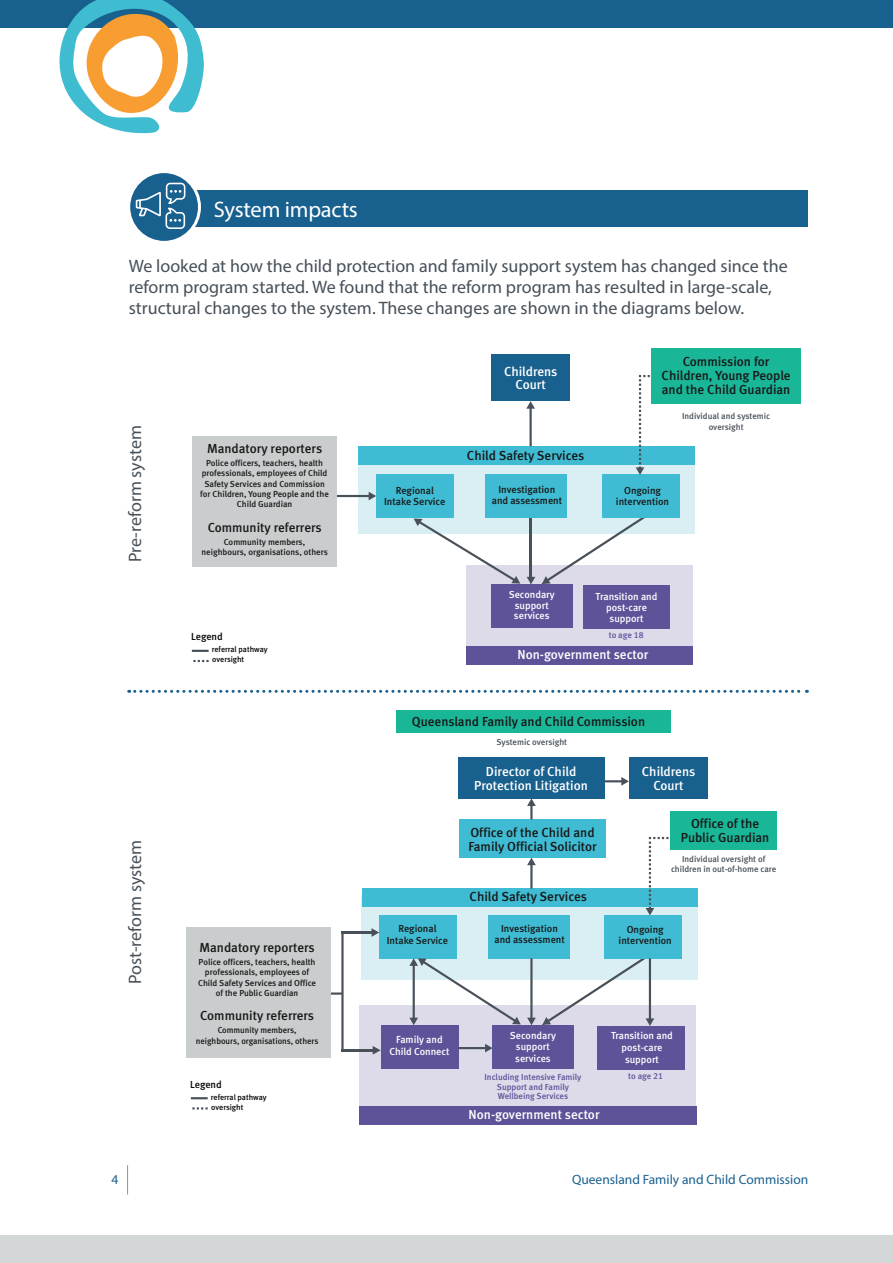
<style>
.page{position:relative;width:893px;height:1263px;background:#fff}
.page>*{position:absolute;margin:0;border:0;box-sizing:border-box;transform-origin:0 0}
.Heading_2{font:22.5px "Myriad Pro";letter-spacing:-.01em;color:#fff}
.Section_Intro{font:18px/21px "Myriad Pro";color:#465059}
.Heading_3{font:18px "Myriad Pro";color:#465059}
.t1{font:13.5px "Myriad Pro";color:#18608e}
.t2{font:13.05px/13.8px "Meta Medium LF";color:#181818;text-align:center}
.t3{font:13.05px/13.8px "Meta Medium LF";color:#fff;text-align:center}
.t4{font:10.2px/10.9px "Meta Medium LF";color:#181818;text-align:center}
.t5{font:10.2px/11.7px "Meta Medium LF";color:#fff;text-align:center}
.t6{font:10.2px "Meta Medium LF";letter-spacing:-.005em;color:#050504}
.t7{font:8.7px/10.5px "Meta Medium LF";color:#181818;text-align:center}
.t8{font:8.7px/10.5px "Meta Medium LF";color:#485159;text-align:center}
.t9{font:8.7px/9.4px "Meta Medium LF";color:#5e5299;text-align:center}
.t10{font:7.95px/10.2px "Meta Medium LF";letter-spacing:-.005em;color:#050504}
</style>
<div class="page">
<div style="left:0;top:1235px;width:893px;height:28px;background:#d4d7d8"></div>
<div style="left:0;top:0;width:893px;height:28px;background:#18608e"></div>
<svg style="left:127px;top:1165px;width:1px;height:29px"></svg>
<svg style="left:59px;top:0;width:145px;height:134px"></svg>
<div style="left:358px;top:457px;width:337px;height:76px;background:#daeff4"></div>
<div style="left:358px;top:446px;width:337px;height:19px;background:#3fbcd3"></div>
<div style="left:466px;top:565px;width:227px;height:92px;background:#dddaea"></div>
<svg style="left:542px;top:518px;width:104px;height:66px"></svg>
<div style="left:377px;top:475px;width:77px;height:43px;background:#3fbcd3"></div>
<div style="left:486px;top:475px;width:81px;height:43px;background:#3fbcd3"></div>
<div style="left:602px;top:475px;width:78px;height:43px;background:#3fbcd3"></div>
<div style="left:491px;top:584px;width:81px;height:44px;background:#5e5299"></div>
<div style="left:583px;top:585px;width:86px;height:44px;background:#5e5299"></div>
<div style="left:466px;top:646px;width:227px;height:18px;background:#5e5299"></div>
<svg style="left:414px;top:518px;width:106px;height:66px"></svg>
<hr style="left:530px;top:518px;width:2px;height:60px;background:#485159">
<svg style="left:527px;top:577px;width:8px;height:7px"></svg>
<hr style="left:319px;top:495px;width:51px;height:2px;background:#485159">
<svg style="left:369px;top:492px;width:7px;height:8px"></svg>
<svg style="left:192px;top:650px;width:17px;height:2px"></svg>
<svg style="left:193px;top:660px;width:16px;height:2px"></svg>
<svg style="left:636px;top:375px;width:31px;height:100px"></svg>
<div style="left:651px;top:348px;width:149px;height:56px;background:#19b698"></div>
<div style="left:491px;top:355px;width:79px;height:46px;background:#18608e"></div>
<hr style="left:529px;top:407px;width:3px;height:39px;background:#485159">
<svg style="left:526px;top:401px;width:9px;height:8px"></svg>
<div style="left:192px;top:436px;width:145px;height:131px;background:#cacdcd"></div>
<div style="left:361px;top:895px;width:337px;height:84px;background:#daeff4"></div>
<div style="left:362px;top:888px;width:336px;height:18px;background:#3fbcd3"></div>
<div style="left:360px;top:1005px;width:336px;height:117px;background:#dddaea"></div>
<div style="left:458px;top:758px;width:147px;height:41px;background:#18608e"></div>
<div style="left:379px;top:915px;width:78px;height:43px;background:#3fbcd3"></div>
<div style="left:381px;top:1025px;width:77px;height:44px;background:#5e5299"></div>
<div style="left:492px;top:1025px;width:82px;height:44px;background:#5e5299"></div>
<div style="left:596px;top:1026px;width:88px;height:43px;background:#5e5299"></div>
<div style="left:459px;top:819px;width:147px;height:39px;background:#3fbcd3"></div>
<div style="left:629px;top:758px;width:79px;height:41px;background:#18608e"></div>
<div style="left:488px;top:915px;width:82px;height:43px;background:#3fbcd3"></div>
<div style="left:604px;top:915px;width:78px;height:43px;background:#3fbcd3"></div>
<hr style="left:325px;top:992px;width:18px;height:3px;background:#485159">
<div style="left:396px;top:710px;width:275px;height:23px;background:#19b698"></div>
<hr style="left:341px;top:931px;width:32px;height:2px;background:#485159">
<svg style="left:371px;top:928px;width:8px;height:9px"></svg>
<hr style="left:341px;top:1049px;width:33px;height:2px;background:#485159">
<svg style="left:373px;top:1046px;width:8px;height:8px"></svg>
<hr style="left:341px;top:932px;width:3px;height:118px;background:#485159">
<svg style="left:409px;top:958px;width:112px;height:67px"></svg>
<hr style="left:530px;top:958px;width:3px;height:61px;background:#485159">
<svg style="left:527px;top:1018px;width:9px;height:7px"></svg>
<svg style="left:542px;top:958px;width:112px;height:68px"></svg>
<hr style="left:530px;top:864px;width:3px;height:24px;background:#485159">
<svg style="left:527px;top:858px;width:9px;height:7px"></svg>
<hr style="left:530px;top:805px;width:3px;height:14px;background:#485159">
<svg style="left:527px;top:798px;width:9px;height:8px"></svg>
<svg style="left:604px;top:777px;width:25px;height:9px"></svg>
<svg style="left:646px;top:837px;width:31px;height:78px"></svg>
<div style="left:359px;top:1106px;width:338px;height:18px;background:#5e5299"></div>
<div style="left:670px;top:811px;width:106px;height:38px;background:#19b698"></div>
<hr style="left:458px;top:1047px;width:28px;height:2px;background:#485159">
<svg style="left:485px;top:1044px;width:7px;height:8px"></svg>
<div style="left:187px;top:927px;width:144px;height:131px;background:#cacdcd"></div>
<svg style="left:191px;top:1097px;width:17px;height:2px"></svg>
<svg style="left:192px;top:1107px;width:16px;height:2px"></svg>
<svg style="left:129px;top:690px;width:678px;height:3px"></svg>
<div style="left:175px;top:190px;width:633px;height:37px;background:#18608e"></div>
<svg style="left:129px;top:172px;width:70px;height:70px"></svg>
<div style="left:127px;top:170px;width:74px;height:74px;border:3px solid #fff;border-radius:50%"></div>
<svg style="left:136px;top:183px;width:49px;height:46px"></svg>
<p class="Heading_2" style="left:214px;top:196px;width:145px">System impacts</p>
<p class="Section_Intro" style="left:129px;top:255px;width:660px">We looked at how the child protection and family support system has changed since the reform program started. We found that the reform program has resulted in large-scale, structural changes to the system. These changes are shown in the diagrams below.</p>
<p class="Heading_3" style="left:124px;top:562px;width:138px;rotate:-90deg">Pre-reform system</p>
<p class="t2" style="left:207px;top:441px;width:117px">Mandatory reporters</p>
<p class="t7" style="left:200px;top:457px;width:130px">Police officers, teachers, health professionals, employees of Child<br>Safety Services and Commission for Children, Young People and the<br>Child Guardian</p>
<p class="t2" style="left:208px;top:520px;width:115px">Community referrers</p>
<p class="t7" style="left:201px;top:536px;width:128px">Community members, neighbours, organisations, others</p>
<p class="t6" style="left:191px;top:631px;width:33px">Legend</p>
<p class="t10" style="left:212px;top:644px;width:57px">referral pathway oversight</p>
<p class="Heading_3" style="left:124px;top:984px;width:146px;rotate:-90deg">Post-reform system</p>
<p class="t2" style="left:200px;top:940px;width:117px">Mandatory reporters</p>
<p class="t7" style="left:198px;top:956px;width:119px">Police officers, teachers, health professionals, employees of<br>Child Safety Services and Office of the Public Guardian</p>
<p class="t2" style="left:200px;top:1009px;width:115px">Community referrers</p>
<p class="t7" style="left:196px;top:1025px;width:124px">Community members, neighbours, organisations, others</p>
<p class="t6" style="left:190px;top:1078px;width:33px">Legend</p>
<p class="t10" style="left:211px;top:1091px;width:57px">referral pathway oversight</p>
<p class="t3" style="left:504px;top:364px;width:55px">Childrens<br>Court</p>
<p class="t2" style="left:467px;top:448px;width:119px">Child Safety Services</p>
<p class="t2" style="left:662px;top:355px;width:131px">Commission for<br>Children, Young People and the Child Guardian</p>
<p class="t8" style="left:682px;top:411px;width:90px">Individual and systemic oversight</p>
<p class="t4" style="left:384px;top:484px;width:63px">Regional<br>Intake Service</p>
<p class="t4" style="left:492px;top:484px;width:72px">Investigation and assessment</p>
<p class="t4" style="left:616px;top:485px;width:55px">Ongoing intervention</p>
<p class="t5" style="left:509px;top:588px;width:48px;line-height:10.9px">Secondary support services</p>
<p class="t5" style="left:596px;top:591px;width:63px;line-height:10.9px">Transition and post-care support</p>
<p class="t3" style="left:517px;top:647px;width:132px">Non-government sector</p>
<p class="t9" style="left:609px;top:630px;width:36px">to age 18</p>
<p class="t2" style="left:412px;top:714px;width:235px">Queensland Family and Child Commission</p>
<p class="t8" style="left:497px;top:737px;width:72px">Systemic oversight</p>
<p class="t3" style="left:474px;top:764px;width:115px">Director of Child<br>Protection Litigation</p>
<p class="t3" style="left:642px;top:764px;width:55px">Childrens<br>Court</p>
<p class="t2" style="left:468px;top:825px;width:130px;text-align:left">Office of the Child and<br>Family Official Solicitor</p>
<p class="t2" style="left:470px;top:890px;width:119px">Child Safety Services</p>
<p class="t2" style="left:681px;top:816px;width:90px">Office of the<br>Public Guardian</p>
<p class="t8" style="left:671px;top:853px;width:107px">Individual oversight of children in out-of-home care</p>
<p class="t4" style="left:387px;top:923px;width:63px;line-height:11.7px">Regional<br>Intake Service</p>
<p class="t4" style="left:494px;top:922px;width:72px;line-height:11.7px">Investigation and assessment</p>
<p class="t4" style="left:619px;top:923px;width:55px;line-height:11.7px">Ongoing intervention</p>
<p class="t5" style="left:389px;top:1034px;width:62px">Family and<br>Child Connect</p>
<p class="t5" style="left:510px;top:1029px;width:48px">Secondary support services</p>
<p class="t5" style="left:611px;top:1030px;width:63px">Transition and post-care support</p>
<p class="t9" style="left:484px;top:1072px;width:98px">Including Intensive Family<br>Support and Family<br>Wellbeing Services</p>
<p class="t9" style="left:628px;top:1071px;width:36px">to age 21</p>
<p class="t3" style="left:469px;top:1107px;width:132px">Non-government sector</p>
<h3 class="t1" style="left:111px;top:1171px;width:8px">4</h3>
<h3 class="t1" style="left:572px;top:1171px;width:238px">Queensland Family and Child Commission</h3>
</div>
